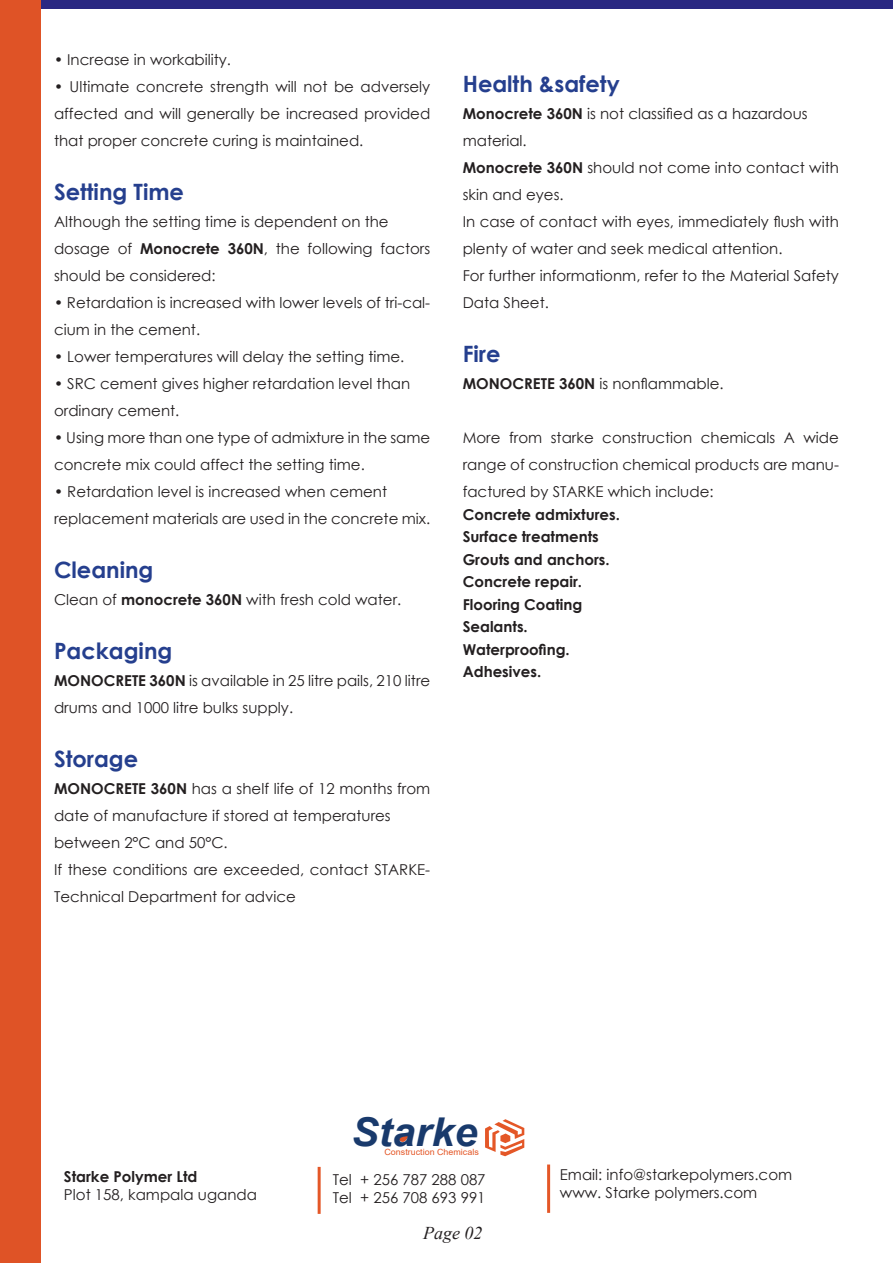
<style>
.page{position:relative;width:893px;height:1263px;background:#fff}
.page>*{position:absolute;margin:0;border:0;box-sizing:border-box;transform-origin:0 0}
.t1{font:italic 700 39.75px "Arial";color:#193a6c;scale:1.04 1}
.t2{font:700 22.5px "Century Gothic";color:#253f8e}
.t3{font:italic 18px "Times New Roman";color:#231f20}
.t4{font:15px/27px "Century Gothic";color:#231f20}
.t5{font:700 15px/22.5px "Century Gothic";color:#231f20}
.t6{font:8.55px "Arial";color:#e45727;scale:1.04 1}
.s1{font-weight:700}
</style>
<div class="page">
<div style="left:0;top:0;width:893px;height:9px;background:#292882"></div>
<div style="left:0;top:0;width:40px;height:1263px;background:#df5326"></div>
<svg style="left:399px;top:1135px;width:10px;height:7px"></svg>
<svg style="left:485px;top:1119px;width:39px;height:37px"></svg>
<hr style="left:318px;top:1167px;width:3px;height:47px;background:#e45727">
<hr style="left:547px;top:1164px;width:3px;height:49px;background:#e45727">
<p class="t4" style="left:54px;top:46px;width:179px">• Increase in workability.</p>
<p class="t4" style="left:54px;top:73px;width:378px;text-align:justify">• Ultimate concrete strength will not be adversely affected and will generally be increased provided that proper concrete curing is maintained.</p>
<h2 class="t2" style="left:54px;top:175px;width:132px">Setting Time</h2>
<p class="t4" style="left:54px;top:208px;width:378px">Although the setting time is dependent on the dosage of <span class="s1">Monocrete 360N</span>, the following factors should be considered:</p>
<p class="t4" style="left:54px;top:289px;width:378px">• Retardation is increased with lower levels of tri-cal&shy;cium in the cement.</p>
<p class="t4" style="left:54px;top:343px;width:352px">• Lower temperatures will delay the setting time.</p>
<p class="t4" style="left:54px;top:370px;width:358px">• SRC cement gives higher retardation level than ordinary cement.</p>
<p class="t4" style="left:54px;top:424px;width:378px">• Using more than one type of admixture in the same concrete mix could affect the setting time.</p>
<p class="t4" style="left:54px;top:478px;width:378px">• Retardation level is increased when cement replacement materials are used in the concrete mix.</p>
<h2 class="t2" style="left:54px;top:553px;width:101px">Cleaning</h2>
<p class="t4" style="left:54px;top:586px;width:349px">Clean of <span class="s1">monocrete 360N</span> with fresh cold water.</p>
<h2 class="t2" style="left:54px;top:634px;width:120px">Packaging</h2>
<p class="t4" style="left:54px;top:667px;width:378px"><span class="s1">MONOCRETE 360N</span> is available in 25 litre pails, 210 litre drums and 1000 litre bulks supply.</p>
<h2 class="t2" style="left:54px;top:742px;width:86px">Storage</h2>
<p class="t4" style="left:54px;top:775px;width:378px"><span class="s1">MONOCRETE 360N</span> has a shelf life of 12 months from date of manufacture if stored at temperatures between 2°C and 50°C.<br>If these conditions are exceeded, contact STARKE-Technical Department for advice</p>
<h2 class="t2" style="left:463px;top:67px;width:159px">Health &amp;safety</h2>
<p class="t4" style="left:463px;top:100px;width:378px"><span class="s1">Monocrete 360N</span> is not classified as a hazardous material.<br><span class="s1">Monocrete 360N</span> should not come into contact with skin and eyes.<br>In case of contact with eyes, immediately flush with plenty of water and seek medical attention.<br>For further informationm, refer to the Material Safety Data Sheet.</p>
<h2 class="t2" style="left:463px;top:337px;width:39px">Fire</h2>
<p class="t4" style="left:463px;top:370px;width:262px"><span class="s1">MONOCRETE 360N</span> is nonflammable.</p>
<p class="t4" style="left:463px;top:424px;width:378px;text-align:justify">More from starke construction chemicals A wide range of construction chemical products are manu&shy;factured by STARKE which include:</p>
<p class="t5" style="left:463px;top:502px;width:159px">Concrete admixtures.<br>Surface treatments<br>Grouts and anchors.<br>Concrete repair.<br>Flooring Coating<br>Sealants.<br>Waterproofing.<br>Adhesives.</p>
<p class="t5" style="left:64px;top:1164px;width:135px">Starke Polymer Ltd</p>
<p class="t4" style="left:64px;top:1180px;width:195px">Plot 158, kampala uganda</p>
<h1 class="t1" style="left:351px;top:1105px;width:123px">Starke</h1>
<p class="t6" style="left:385px;top:1146px;width:92px">Construction Chemicals</p>
<p class="t4" style="left:333px;top:1170px;width:154px;line-height:18px">Tel + 256 787 288 087<br>Tel + 256 708 693 991</p>
<p class="t3" style="left:423px;top:1220px;width:61px">Page 02</p>
<p class="t4" style="left:560px;top:1165px;width:234px;line-height:18px">Email: info@starkepolymers.com www. Starke polymers.com</p>
</div>
